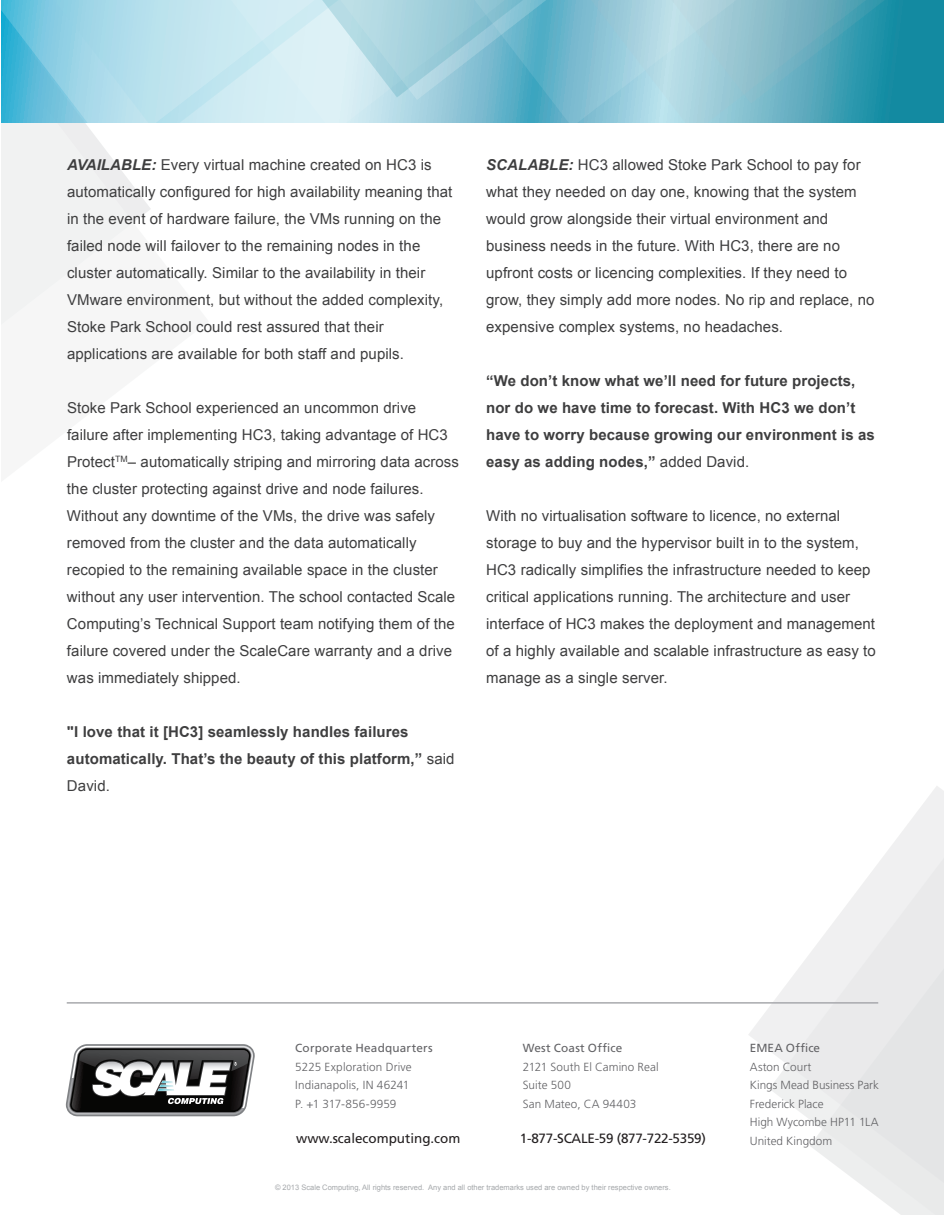
<style>
.page{position:relative;width:945px;height:1215px;background:#fff}
.page>*{position:absolute;margin:0;border:0;box-sizing:border-box;transform-origin:0 0}
.t1{font:15px/27px "Arial";letter-spacing:.005em;color:#3e3e3f}
.t2{font:700 15px/27px "Arial";letter-spacing:.005em;color:#3e3e3f}
.t3{font:13.5px "Frutiger";letter-spacing:-.02em;color:#231f20}
.t4{font:13.5px "Frutiger";color:#231f20}
.t5{font:300 11.7px/18.5px "Frutiger";letter-spacing:.005em;color:#636366}
.t6{font:11.7px "Frutiger";letter-spacing:.02em;color:#636366}
.t7{font:7.5px "Arial";color:#a5a8ab}
.s1{font-weight:700;font-style:italic}
.s2{font-weight:400}
</style>
<div class="page">
<svg style="left:2px;top:123px;width:149px;height:201px;fill:#f1f2f2"></svg>
<svg style="left:749px;top:786px;width:195px;height:264px"></svg>
<svg style="left:769px;top:839px;width:175px;height:376px;fill:#eff0f0"></svg>
<svg style="left:2px;top:0;width:942px;height:123px;background:#a1d4e3"></svg>
<svg style="left:552px;top:0;width:380px;height:123px;background:#71b6c7"></svg>
<svg style="left:66px;top:1044px;width:189px;height:72px"></svg>
<hr style="left:67px;top:1002px;width:811px;height:2px;background:#a8a9ad">
<p class="t1" style="left:67px;top:151px;width:387px"><span class="s1">AVAILABLE:</span> Every virtual machine created on HC3 is automatically configured for high availability meaning that in the event of hardware failure, the VMs running on the failed node will failover to the remaining nodes in the cluster automatically. Similar to the availability in their VMware environment, but without the added complexity, Stoke Park School could rest assured that their applications are available for both staff and pupils.</p>
<p class="t1" style="left:67px;top:394px;width:394px">Stoke Park School experienced an uncommon drive failure after implementing HC3, taking advantage of HC3<br>Protect<sup>TM</sup>– automatically striping and mirroring data across the cluster protecting against drive and node failures.<br>Without any downtime of the VMs, the drive was safely removed from the cluster and the data automatically recopied to the remaining available space in the cluster without any user intervention. The school contacted Scale Computing’s Technical Support team notifying them of the failure covered under the ScaleCare warranty and a drive was immediately shipped.</p>
<p class="t2" style="left:67px;top:719px;width:389px">"I love that it [HC3] seamlessly handles failures automatically. That’s the beauty of this platform,” <span class="s2">said<br>David.</span></p>
<p class="t1" style="left:486px;top:151px;width:390px"><span class="s1">SCALABLE:</span> HC3 allowed Stoke Park School to pay for what they needed on day one, knowing that the system would grow alongside their virtual environment and business needs in the future. With HC3, there are no upfront costs or licencing complexities. If they need to grow, they simply add more nodes. No rip and replace, no expensive complex systems, no headaches.</p>
<p class="t2" style="left:486px;top:368px;width:390px">“We don’t know what we’ll need for future projects, nor do we have time to forecast. With HC3 we don’t have to worry because growing our environment is as easy as adding nodes,” <span class="s2">added David.</span></p>
<p class="t1" style="left:486px;top:502px;width:391px">With no virtualisation software to licence, no external storage to buy and the hypervisor built in to the system, HC3 radically simplifies the infrastructure needed to keep critical applications running. The architecture and user interface of HC3 makes the deployment and management of a highly available and scalable infrastructure as easy to manage as a single server.</p>
<p class="t6" style="left:295px;top:1041px;width:139px">Corporate Headquarters</p>
<p class="t5" style="left:295px;top:1057px;width:118px">5225 Exploration Drive<br>Indianapolis, IN 46241<br>P. +1 317-856-9959</p>
<p class="t6" style="left:523px;top:1041px;width:101px">West Coast Office</p>
<p class="t5" style="left:523px;top:1057px;width:137px">2121 South El Camino Real<br>Suite 500<br>San Mateo, CA 94403</p>
<p class="t6" style="left:750px;top:1041px;width:72px">EMEA Office</p>
<p class="t5" style="left:750px;top:1057px;width:131px">Aston Court<br>Kings Mead Business Park<br>Frederick Place<br>High Wycombe HP11 1LA</p>
<p class="t4" style="left:296px;top:1131px;width:166px">www.scalecomputing.com</p>
<p class="t3" style="left:520px;top:1131px;width:187px">1-877-SCALE-59 (877-722-5359)</p>
<p class="t5" style="left:750px;top:1131px;width:84px">United Kingdom</p>
<p class="t7" style="left:275px;top:1183px;width:397px">© 2013 Scale Computing, All rights reserved. Any and all other trademarks used are owned by their respective owners.</p>
</div>
